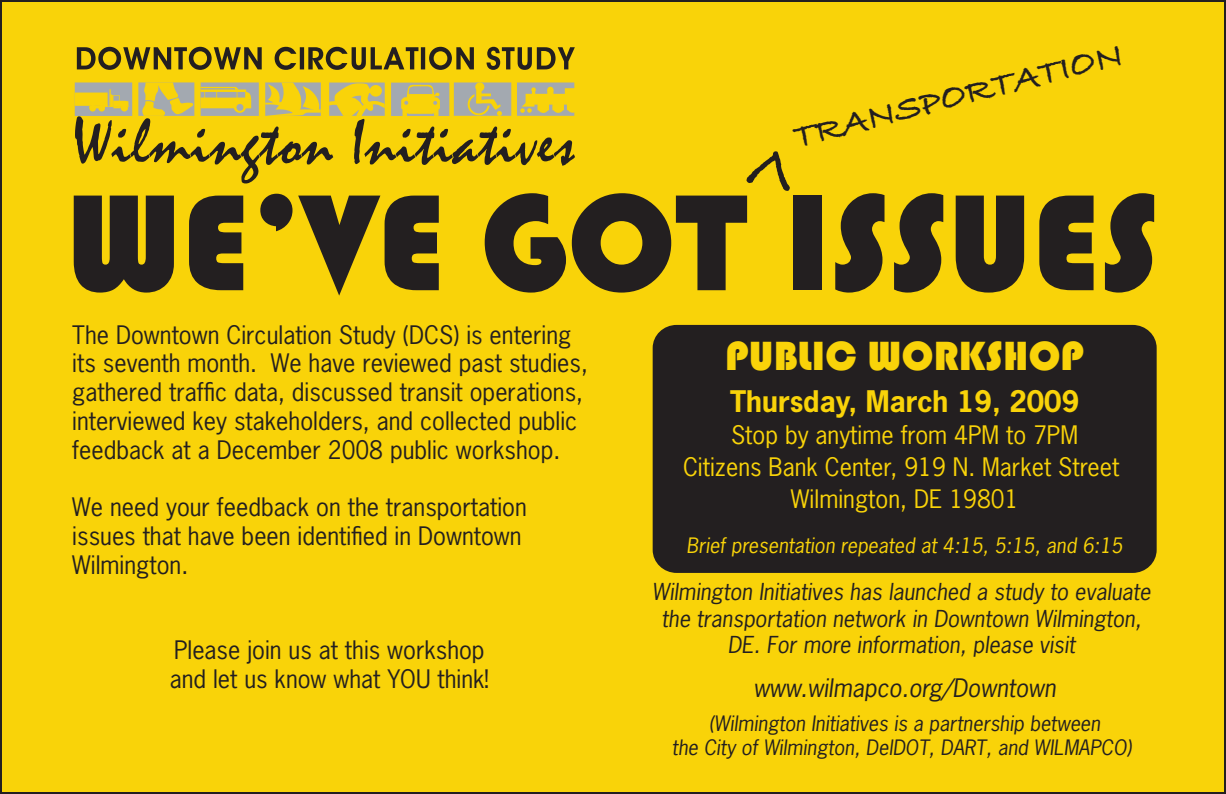
<style>
.page{position:relative;width:1226px;height:794px;background:#fff}
.page>*{position:absolute;margin:0;border:0;box-sizing:border-box;transform-origin:0 0}
.t1{font:142px "Bauhaus 93";color:#231f20}
.t2{font:42px "Bauhaus 93";color:#f9d309}
.t3{font:36px "Bradley Hand ITCTT Bold";color:#231f20}
.t4{font:700 28px "News Gothic Std";color:#f9d309}
.t5{font:24px/28.8px "News Gothic Std";color:#231f20}
.t6{font:24px/32px "News Gothic Std";color:#f9d309;text-align:center}
.t7{font:italic 24px "News Gothic Std";color:#231f20}
.t8{font:italic 22px/26.4px "News Gothic Std";color:#231f20;text-align:center}
.t9{font:italic 20px/24px "News Gothic Std";color:#231f20;text-align:center}
.t10{font:italic 20px "News Gothic Std";color:#f9d309}
</style>
<div class="page">
<div style="left:1px;top:1px;width:1224px;height:792px;background:#f9d309"></div>
<div style="left:653px;top:325px;width:504px;height:248px;background:#231f20"></div>
<svg style="left:77px;top:47px;width:185px;height:23px"></svg>
<svg style="left:275px;top:46px;width:199px;height:24px"></svg>
<svg style="left:487px;top:47px;width:88px;height:23px"></svg>
<svg style="left:75px;top:82px;width:500px;height:101px"></svg>
<h3 class="t3" style="left:789px;top:116px;width:340px;rotate:-14deg">TRANSPORTATION</h3>
<h1 class="t1" style="left:66px;top:163px;width:1094px">WE’VE GOT ISSUES</h1>
<p class="t5" style="left:72px;top:320px;width:517px">The Downtown Circulation Study (DCS) is entering its seventh month. We have reviewed past studies, gathered traffic data, discussed transit operations, interviewed key stakeholders, and collected public feedback at a December 2008 public workshop.</p>
<p class="t5" style="left:72px;top:493px;width:456px">We need your feedback on the transportation issues that have been identified in Downtown<br>Wilmington.</p>
<h2 class="t2" style="left:725px;top:332px;width:360px">PUBLIC WORKSHOP</h2>
<p class="t4" style="left:730px;top:383px;width:350px">Thursday, March 19, 2009</p>
<p class="t6" style="left:683px;top:419px;width:438px">Stop by anytime from 4PM to 7PM<br>Citizens Bank Center, 919 N. Market Street<br>Wilmington, DE 19801</p>
<p class="t10" style="left:687px;top:533px;width:438px">Brief presentation repeated at 4:15, 5:15, and 6:15</p>
<p class="t8" style="left:652px;top:579px;width:500px">Wilmington Initiatives has launched a study to evaluate the transportation network in Downtown Wilmington,<br>DE. For more information, please visit</p>
<p class="t7" style="left:753px;top:672px;width:304px">www.wilmapco.org/Downtown</p>
<p class="t9" style="left:672px;top:712px;width:461px">(Wilmington Initiatives is a partnership between<br>the City of Wilmington, DelDOT, DART, and WILMAPCO)</p>
<p class="t5" style="left:170px;top:635px;width:321px">Please join us at this workshop and let us know what YOU think!</p>
</div>
